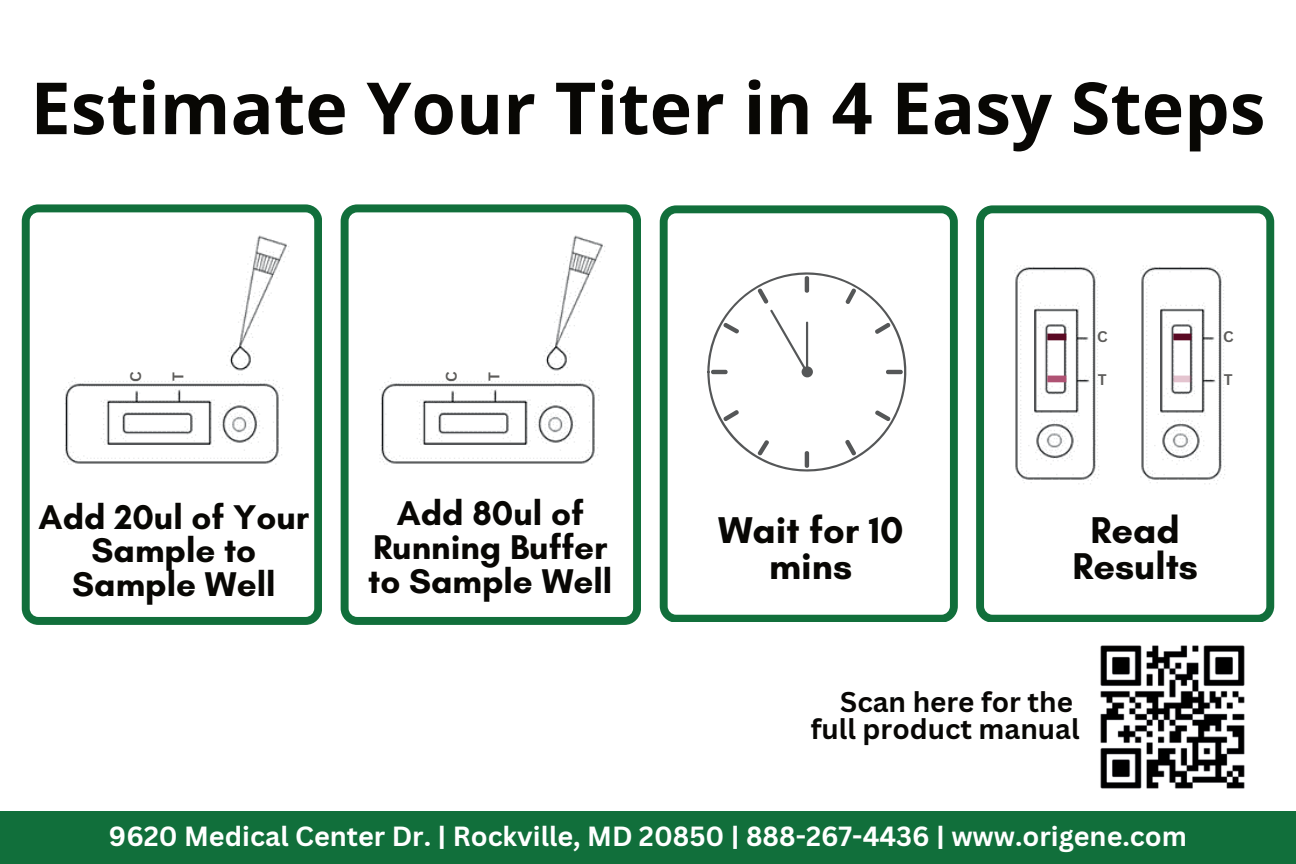
<style>
.page{position:relative;width:1296px;height:864px;background:#fff}
.page>*{position:absolute;margin:0;border:0;box-sizing:border-box;transform-origin:0 0}
.t1{font:700 72px "Open Sans";color:#080704}
.t2{font:700 38.1px/36px "Glacial Indifference";color:#080704;text-align:center}
.t3{font:700 34.8px/33.6px "Glacial Indifference";color:#080704;text-align:center}
.t4{font:700 27.9px/27px "Canva Sans";color:#080705;text-align:right}
.t5{font:700 27px "Canva Sans";color:#fff}
.t6{font:700 15px "Canva Sans";color:#5d5c5a}
</style>
<div class="page">
<svg style="left:22px;top:204px;width:300px;height:421px"></svg>
<svg style="left:341px;top:204px;width:300px;height:421px"></svg>
<svg style="left:660px;top:205px;width:298px;height:417px"></svg>
<svg style="left:976px;top:205px;width:298px;height:417px"></svg>
<svg style="left:707px;top:271px;width:207px;height:202px"></svg>
<img style="left:54px;top:233px;width:240px;height:240px">
<img style="left:370px;top:233px;width:241px;height:240px">
<img style="left:1006px;top:255px;width:95px;height:241px">
<div style="left:1047px;top:334px;width:19px;height:6px;background:#5a0923"></div>
<div style="left:1047px;top:376px;width:19px;height:6px;background:#af5273"></div>
<img style="left:1132px;top:255px;width:95px;height:241px">
<div style="left:1173px;top:334px;width:18px;height:6px;background:#5a0923"></div>
<div style="left:1173px;top:376px;width:18px;height:6px;background:#e4c4cf"></div>
<div style="left:0;top:811px;width:1296px;height:53px;background:#116f3b"></div>
<img style="left:1100px;top:645px;width:145px;height:144px">
<h1 class="t1" style="left:30px;top:57px;width:1237px">Estimate Your Titer in 4 Easy Steps</h1>
<p class="t6" style="left:127px;top:382px;width:12px;rotate:-90deg">C</p>
<p class="t6" style="left:169px;top:381px;width:10px;rotate:-90deg">T</p>
<p class="t6" style="left:442px;top:382px;width:12px;rotate:-90deg">C</p>
<p class="t6" style="left:485px;top:381px;width:10px;rotate:-90deg">T</p>
<p class="t6" style="left:1097px;top:328px;width:12px">C</p>
<p class="t6" style="left:1098px;top:370px;width:10px">T</p>
<p class="t6" style="left:1223px;top:328px;width:12px">C</p>
<p class="t6" style="left:1224px;top:370px;width:10px">T</p>
<p class="t3" style="left:39px;top:500px;width:272px">Add 20ul of Your<br>Sample to<br>Sample Well</p>
<p class="t3" style="left:368px;top:496px;width:246px">Add 80ul of<br>Running Buffer to Sample Well</p>
<h2 class="t2" style="left:718px;top:512px;width:187px">Wait for 10 mins</h2>
<h2 class="t2" style="left:1072px;top:512px;width:127px">Read<br>Results</h2>
<p class="t4" style="left:811px;top:689px;width:270px">Scan here for the full product manual</p>
<p class="t5" style="left:109px;top:820px;width:1080px">9620 Medical Center Dr. | Rockville, MD 20850 | 888-267-4436 | www.origene.com</p>
</div>
